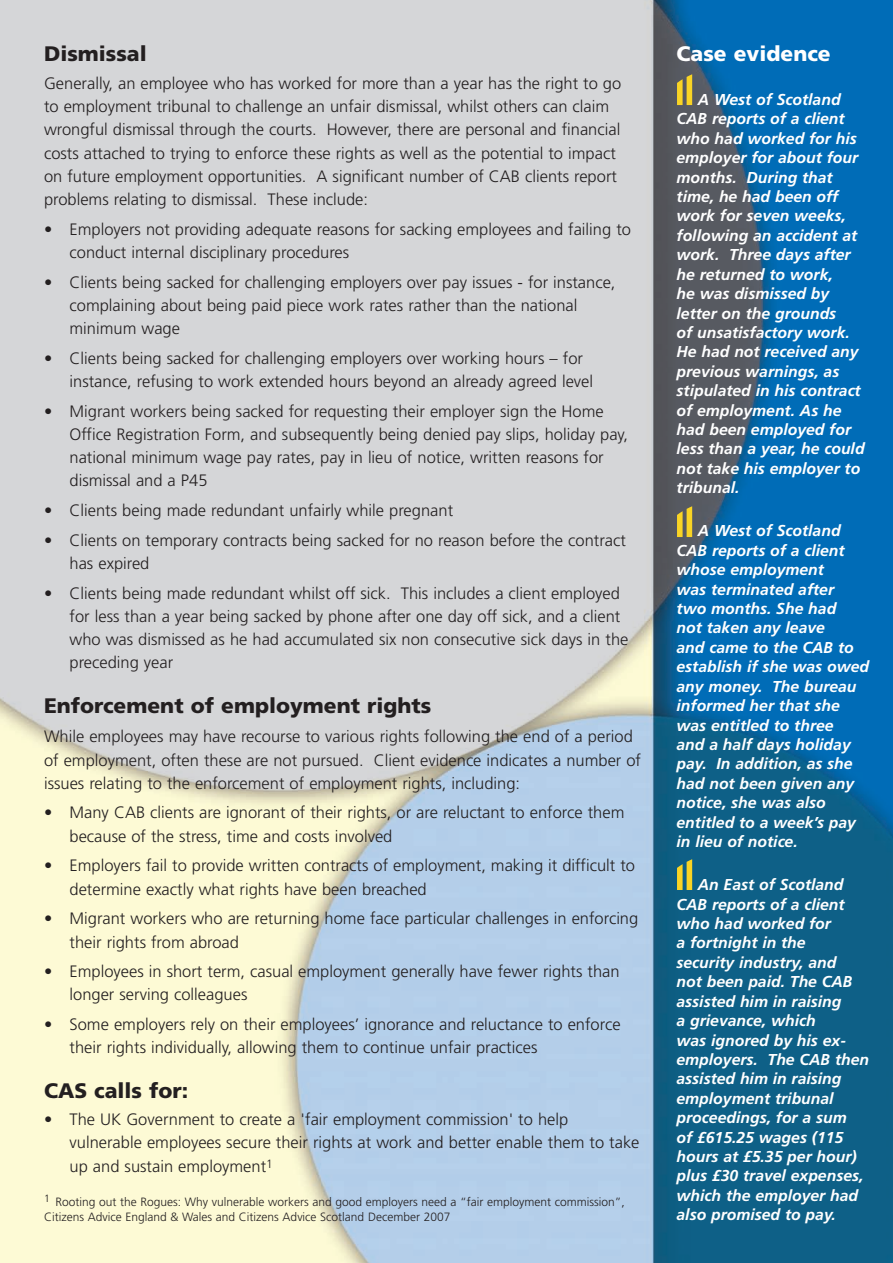
<style>
.page{position:relative;width:893px;height:1263px;background:#fff}
.page>*{position:absolute;margin:0;border:0;box-sizing:border-box;transform-origin:0 0}
.t1{font:900 21px "Frutiger";color:#231f20}
.t2{font:900 21px "Frutiger";color:#fff}
.t3{font:300 16.5px/23.2px "Frutiger";color:#231f20}
.t4{font:italic 700 15.75px/19.4px "Frutiger";color:#fff}
.t5{font:300 12px/15px "Frutiger";color:#231f20}
</style>
<div class="page">
<img style="left:0;top:0;width:893px;height:1263px">
<svg style="left:677px;top:74px;width:15px;height:31px"></svg>
<svg style="left:677px;top:506px;width:15px;height:31px"></svg>
<svg style="left:677px;top:859px;width:15px;height:31px"></svg>
<p class="t1" style="left:44px;top:41px;width:104px">Dismissal</p>
<p class="t3" style="left:44px;top:71px;width:579px">Generally, an employee who has worked for more than a year has the right to go to employment tribunal to challenge an unfair dismissal, whilst others can claim wrongful dismissal through the courts. However, there are personal and financial costs attached to trying to enforce these rights as well as the potential to impact on future employment opportunities. A significant number of CAB clients report problems relating to dismissal. These include:</p>
<p class="t3" style="left:70px;top:217px;width:563px;text-indent:-26px">• Employers not providing adequate reasons for sacking employees and failing to conduct internal disciplinary procedures</p>
<p class="t3" style="left:70px;top:270px;width:547px;text-indent:-26px">• Clients being sacked for challenging employers over pay issues - for instance, complaining about being paid piece work rates rather than the national minimum wage</p>
<p class="t3" style="left:70px;top:346px;width:525px;text-indent:-26px">• Clients being sacked for challenging employers over working hours – for instance, refusing to work extended hours beyond an already agreed level</p>
<p class="t3" style="left:70px;top:399px;width:560px;text-indent:-26px">• Migrant workers being sacked for requesting their employer sign the Home Office Registration Form, and subsequently being denied pay slips, holiday pay, national minimum wage pay rates, pay in lieu of notice, written reasons for dismissal and a P45</p>
<p class="t3" style="left:44px;top:499px;width:411px">• Clients being made redundant unfairly while pregnant</p>
<p class="t3" style="left:70px;top:528px;width:558px;text-indent:-26px">• Clients on temporary contracts being sacked for no reason before the contract has expired</p>
<p class="t3" style="left:70px;top:581px;width:560px;text-indent:-26px">• Clients being made redundant whilst off sick. This includes a client employed for less than a year being sacked by phone after one day off sick, and a client who was dismissed as he had accumulated six non consecutive sick days in the preceding year</p>
<p class="t1" style="left:44px;top:693px;width:389px">Enforcement of employment rights</p>
<p class="t3" style="left:44px;top:725px;width:599px">While employees may have recourse to various rights following the end of a period of employment, often these are not pursued. Client evidence indicates a number of issues relating to the enforcement of employment rights, including:</p>
<p class="t3" style="left:70px;top:801px;width:556px;text-indent:-26px">• Many CAB clients are ignorant of their rights, or are reluctant to enforce them because of the stress, time and costs involved</p>
<p class="t3" style="left:70px;top:854px;width:567px;text-indent:-26px">• Employers fail to provide written contracts of employment, making it difficult to determine exactly what rights have been breached</p>
<p class="t3" style="left:70px;top:907px;width:570px;text-indent:-26px">• Migrant workers who are returning home face particular challenges in enforcing their rights from abroad</p>
<p class="t3" style="left:70px;top:960px;width:552px;text-indent:-26px">• Employees in short term, casual employment generally have fewer rights than longer serving colleagues</p>
<p class="t3" style="left:70px;top:1013px;width:553px;text-indent:-26px">• Some employers rely on their employees’ ignorance and reluctance to enforce their rights individually, allowing them to continue unfair practices</p>
<p class="t1" style="left:44px;top:1077px;width:146px">CAS calls for:</p>
<p class="t3" style="left:70px;top:1108px;width:571px;text-indent:-26px">• The UK Government to create a 'fair employment commission' to help vulnerable employees secure their rights at work and better enable them to take up and sustain employment<sup>1</sup></p>
<p class="t5" style="left:44px;top:1194px;width:582px"><sup>1</sup> Rooting out the Rogues: Why vulnerable workers and good employers need a “fair employment commission”,<br>Citizens Advice England &amp; Wales and Citizens Advice Scotland December 2007</p>
<p class="t2" style="left:676px;top:41px;width:156px">Case evidence</p>
<p class="t4" style="left:676px;top:90px;width:190px;text-indent:21px">A West of Scotland<br>CAB reports of a client who had worked for his employer for about four months. During that time, he had been off work for seven weeks, following an accident at work. Three days after he returned to work,<br>he was dismissed by letter on the grounds<br>of unsatisfactory work.<br>He had not received any previous warnings, as stipulated in his contract of employment. As he had been employed for less than a year, he could not take his employer to tribunal.</p>
<p class="t4" style="left:676px;top:521px;width:194px;text-indent:21px">A West of Scotland<br>CAB reports of a client whose employment<br>was terminated after<br>two months. She had<br>not taken any leave<br>and came to the CAB to establish if she was owed any money. The bureau informed her that she was entitled to three<br>and a half days holiday pay. In addition, as she had not been given any notice, she was also entitled to a week’s pay in lieu of notice.</p>
<p class="t4" style="left:676px;top:875px;width:194px;text-indent:21px">An East of Scotland<br>CAB reports of a client who had worked for<br>a fortnight in the<br>security industry, and<br>not been paid. The CAB assisted him in raising<br>a grievance, which<br>was ignored by his ex&shy;employers. The CAB then assisted him in raising employment tribunal proceedings, for a sum<br>of £615.25 wages (115 hours at £5.35 per hour) plus £30 travel expenses, which the employer had also promised to pay.</p>
</div>
